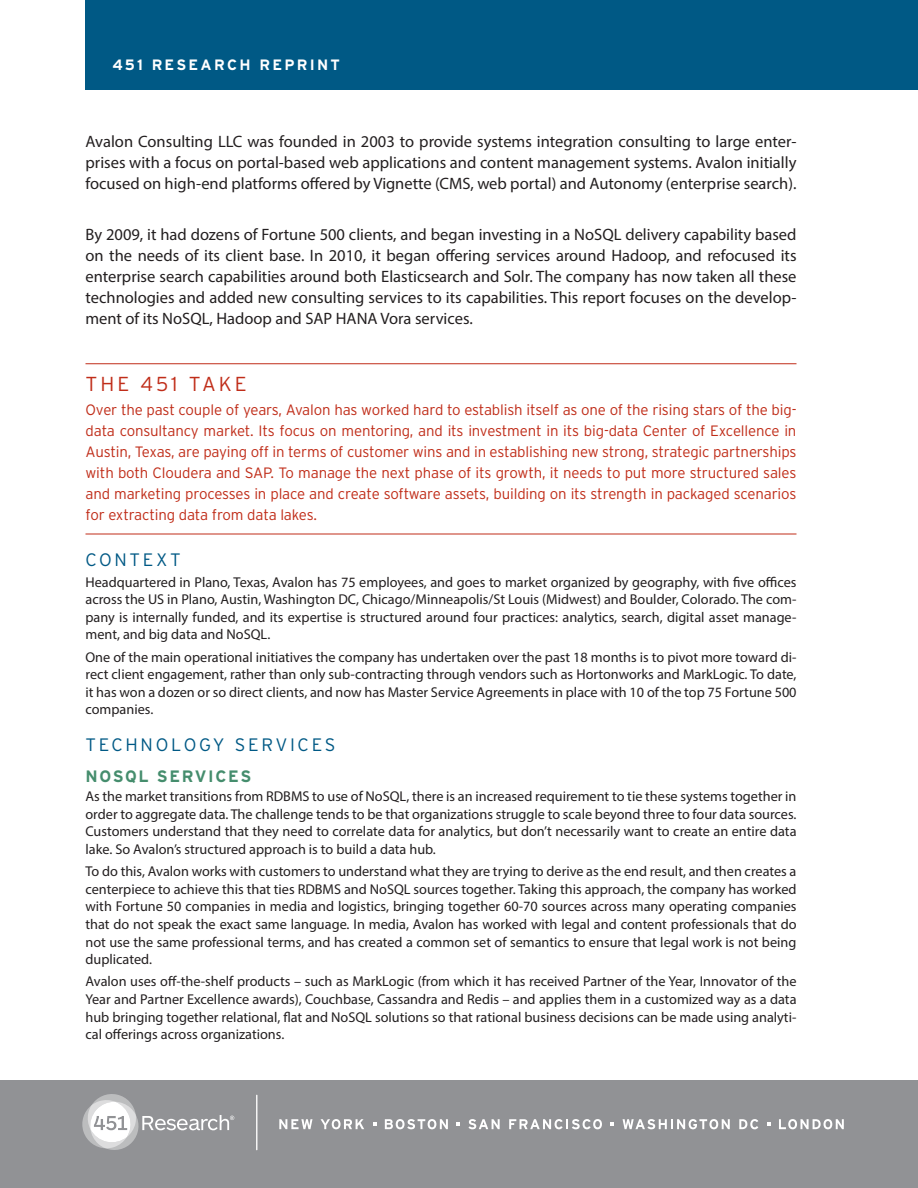
<style>
.page{position:relative;width:918px;height:1188px;background:#fff}
.page>*{position:absolute;margin:0;border:0;box-sizing:border-box;transform-origin:0 0}
._451_Take_Header{font:300 20.25px "Interstate";letter-spacing:.15em;color:#c02d19}
.Hed_30_Solid_Light{font:300 18px "Interstate";letter-spacing:.15em;color:#005985}
.Hed_30_Shorter{font:300 18px "Interstate";letter-spacing:.15em;color:#005985}
.Intro_Body{font:16.5px/21px "Myriad Pro";color:#231f20;text-align:justify}
.Hed_50_Solid{font:700 16.5px "Interstate";letter-spacing:.1em;color:#458d6d}
._451_Take_Body{font:300 15px/21px "Interstate";letter-spacing:-.01em;color:#c02d19;text-align:justify}
.Header{font:700 15px "Interstate";letter-spacing:.15em;color:#fff}
.Myriad_Body{font:14.25px/17.7px "Myriad Pro";color:#231f20;text-align:justify}
</style>
<div class="page">
<hr style="left:86px;top:363px;width:710px;height:1px;background:#c02d19">
<hr style="left:86px;top:534px;width:710px;height:1px;background:#c02d19">
<div style="left:0;top:1080px;width:918px;height:108px;background:#919295"></div>
<hr style="left:256px;top:1095px;width:1px;height:55px;background:#fff">
<svg style="left:82px;top:1094px;width:152px;height:56px"></svg>
<svg style="left:279px;top:1119px;width:34px;height:10px"></svg>
<svg style="left:321px;top:1119px;width:43px;height:10px"></svg>
<svg style="left:385px;top:1119px;width:63px;height:10px"></svg>
<svg style="left:468px;top:1119px;width:32px;height:10px"></svg>
<svg style="left:509px;top:1119px;width:93px;height:10px"></svg>
<svg style="left:623px;top:1119px;width:107px;height:10px"></svg>
<svg style="left:739px;top:1119px;width:19px;height:10px"></svg>
<svg style="left:779px;top:1119px;width:65px;height:10px"></svg>
<svg style="left:373px;top:1122px;width:3px;height:4px"></svg>
<svg style="left:456px;top:1122px;width:4px;height:4px"></svg>
<svg style="left:611px;top:1122px;width:3px;height:4px"></svg>
<svg style="left:767px;top:1122px;width:3px;height:4px"></svg>
<div style="left:86px;top:0;width:832px;height:90px;background:#005985"></div>
<p class="Header" style="left:112px;top:55px;width:229px">451 RESEARCH REPRINT</p>
<p class="Intro_Body" style="left:86px;top:131px;width:713px">Avalon Consulting LLC was founded in 2003 to provide systems integration consulting to large enter&shy;prises with a focus on portal-based web applications and content management systems. Avalon initially focused on high-end platforms offered by Vignette (CMS, web portal) and Autonomy (enterprise search).</p>
<p class="Intro_Body" style="left:86px;top:224px;width:713px">By 2009, it had dozens of Fortune 500 clients, and began investing in a NoSQL delivery capability based on the needs of its client base. In 2010, it began offering services around Hadoop, and refocused its enterprise search capabilities around both Elasticsearch and Solr. The company has now taken all these technologies and added new consulting services to its capabilities. This report focuses on the develop&shy;ment of its NoSQL, Hadoop and SAP HANA Vora services.</p>
<p class="_451_Take_Header" style="left:86px;top:372px;width:163px">THE 451 TAKE</p>
<p class="_451_Take_Body" style="left:86px;top:399px;width:713px">Over the past couple of years, Avalon has worked hard to establish itself as one of the rising stars of the big&shy;data consultancy market. Its focus on mentoring, and its investment in its big-data Center of Excellence in Austin, Texas, are paying off in terms of customer wins and in establishing new strong, strategic partnerships with both Cloudera and SAP. To manage the next phase of its growth, it needs to put more structured sales and marketing processes in place and create software assets, building on its strength in packaged scenarios for extracting data from data lakes.</p>
<p class="Hed_30_Shorter" style="left:86px;top:549px;width:97px">CONTEXT</p>
<p class="Myriad_Body" style="left:86px;top:573px;width:713px">Headquartered in Plano, Texas, Avalon has 75 employees, and goes to market organized by geography, with five offices across the US in Plano, Austin, Washington DC, Chicago/Minneapolis/St Louis (Midwest) and Boulder, Colorado. The com&shy;pany is internally funded, and its expertise is structured around four practices: analytics, search, digital asset manage&shy;ment, and big data and NoSQL.</p>
<p class="Myriad_Body" style="left:86px;top:648px;width:713px">One of the main operational initiatives the company has undertaken over the past 18 months is to pivot more toward di&shy;rect client engagement, rather than only sub-contracting through vendors such as Hortonworks and MarkLogic. To date, it has won a dozen or so direct clients, and now has Master Service Agreements in place with 10 of the top 75 Fortune 500 companies.</p>
<p class="Hed_30_Solid_Light" style="left:86px;top:734px;width:251px">TECHNOLOGY SERVICES</p>
<p class="Hed_50_Solid" style="left:86px;top:766px;width:167px">NOSQL SERVICES</p>
<p class="Myriad_Body" style="left:86px;top:787px;width:713px">As the market transitions from RDBMS to use of NoSQL, there is an increased requirement to tie these systems together in order to aggregate data. The challenge tends to be that organizations struggle to scale beyond three to four data sources.<br>Customers understand that they need to correlate data for analytics, but don’t necessarily want to create an entire data lake. So Avalon’s structured approach is to build a data hub.</p>
<p class="Myriad_Body" style="left:86px;top:862px;width:713px">To do this, Avalon works with customers to understand what they are trying to derive as the end result, and then creates a centerpiece to achieve this that ties RDBMS and NoSQL sources together. Taking this approach, the company has worked with Fortune 50 companies in media and logistics, bringing together 60-70 sources across many operating companies that do not speak the exact same language. In media, Avalon has worked with legal and content professionals that do not use the same professional terms, and has created a common set of semantics to ensure that legal work is not being duplicated.</p>
<p class="Myriad_Body" style="left:86px;top:972px;width:713px">Avalon uses off-the-shelf products – such as MarkLogic (from which it has received Partner of the Year, Innovator of the Year and Partner Excellence awards), Couchbase, Cassandra and Redis – and applies them in a customized way as a data hub bringing together relational, flat and NoSQL solutions so that rational business decisions can be made using analyti&shy;cal offerings across organizations.</p>
</div>
